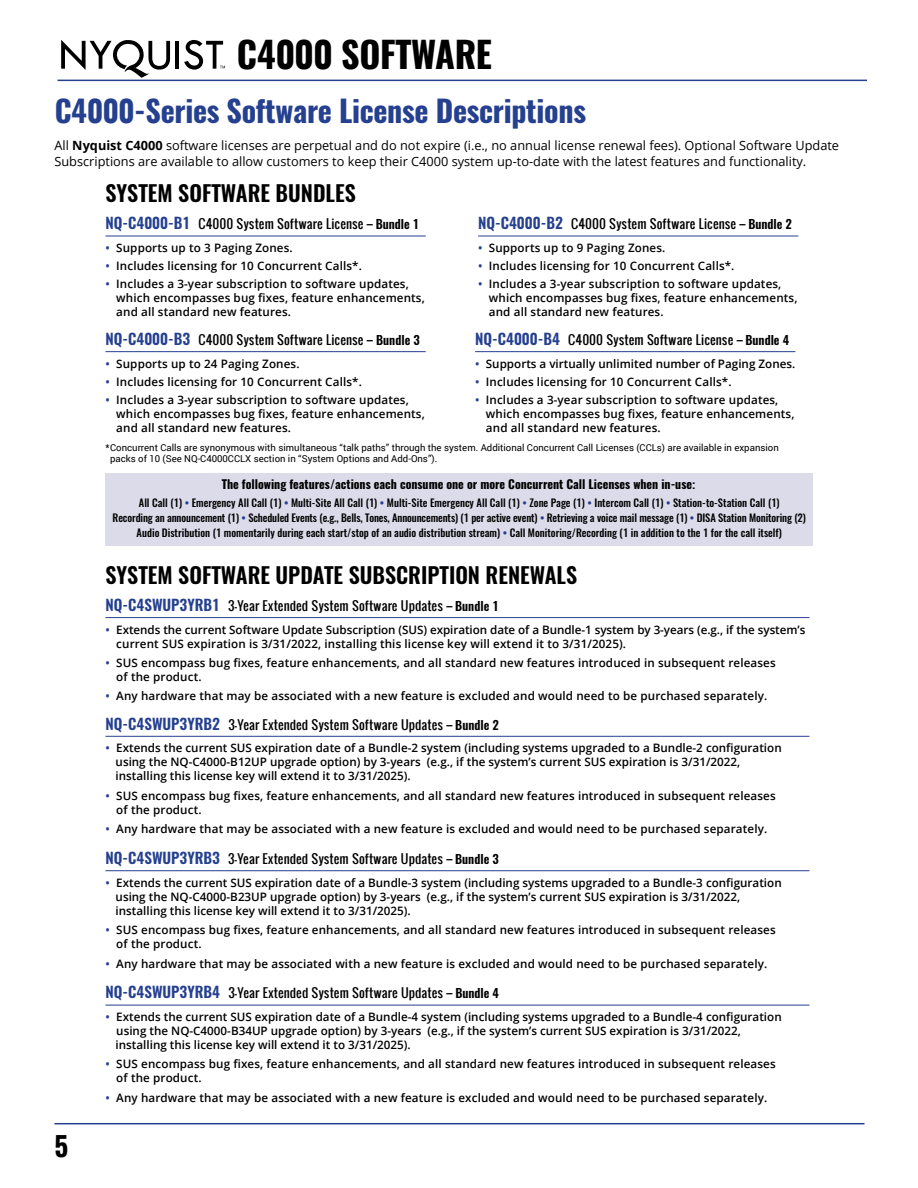
<style>
.page{position:relative;width:918px;height:1188px;background:#fff}
.page>*{position:absolute;margin:0;border:0;box-sizing:border-box;transform-origin:0 0}
.t1{font:700 36px "Oswald";letter-spacing:-.01em;color:#000}
.t2{font:700 30px "Oswald";letter-spacing:-.01em;color:#25408f}
.t3{font:700 27px "Oswald";color:#000}
.t4{font:600 21.9px "Oswald";color:#000}
.t5{font:12.75px/15.3px "Open Sans";color:#000}
.t6{font:12.3px "Oswald";color:#000}
.t7{font:700 12px "Oswald";color:#000}
.t8{font:600 11.7px/14px "Open Sans";letter-spacing:.01em;color:#000}
.t9{font:500 10.5px/15px "Oswald";color:#000;text-align:center}
.t10{font:9.6px/10.9px "Roboto";color:#000}
.s1{font-weight:700}
.s2{font-weight:600;font-size:15px;color:#25408f}
.s3{font-weight:600}
.s4{color:#25408f}
.s5{font-family:"Roboto"}
</style>
<div class="page">
<div style="left:105px;top:473px;width:707px;height:73px;background:#dcdbea"></div>
<hr style="left:54px;top:1123px;width:810px;height:1px;background:#25408f">
<hr style="left:176px;top:41px;width:3px;height:28px;background:#000">
<svg style="left:184px;top:40px;width:41px;height:30px"></svg>
<svg style="left:61px;top:40px;width:109px;height:38px"></svg>
<hr style="left:58px;top:80px;width:809px;height:1px;background:#25408f">
<hr style="left:105px;top:236px;width:321px;height:1px;background:#25408f">
<hr style="left:478px;top:236px;width:320px;height:1px;background:#25408f">
<hr style="left:105px;top:351px;width:321px;height:1px;background:#25408f">
<hr style="left:475px;top:351px;width:320px;height:1px;background:#25408f">
<hr style="left:105px;top:617px;width:704px;height:1px;background:#25408f">
<hr style="left:105px;top:736px;width:704px;height:1px;background:#25408f">
<hr style="left:105px;top:870px;width:704px;height:1px;background:#25408f">
<hr style="left:105px;top:1005px;width:704px;height:1px;background:#25408f">
<h1 class="t1" style="left:237px;top:35px;width:257px">C4000 SOFTWARE</h1>
<h2 class="t2" style="left:55px;top:96px;width:533px">C4000-Series Software License Descriptions</h2>
<p class="t5" style="left:54px;top:138px;width:786px">All <span class="s1">Nyquist C4000</span> software licenses are perpetual and do not expire (i.e., no annual license renewal fees). Optional Software Update<br>Subscriptions are available to allow customers to keep their C4000 system up-to-date with the latest features and functionality.</p>
<h3 class="t4" style="left:105px;top:182px;width:252px">SYSTEM SOFTWARE BUNDLES</h3>
<p class="t6" style="left:105px;top:215px;width:315px"><span class="s2">NQ-C4000-B1</span> C4000 System Software License <span class="s3">– Bundle 1</span></p>
<p class="t6" style="left:478px;top:215px;width:315px"><span class="s2">NQ-C4000-B2</span> C4000 System Software License <span class="s3">– Bundle 2</span></p>
<p class="t8" style="left:105px;top:241px;width:189px"><span class="s4">•</span> Supports up to 3 Paging Zones.</p>
<p class="t8" style="left:105px;top:259px;width:258px"><span class="s4">•</span> Includes licensing for 10 Concurrent Calls*.</p>
<p class="t8" style="left:116px;top:277px;width:310px;text-indent:-11px"><span class="s4">•</span> Includes a 3-year subscription to software updates, which encompasses bug fixes, feature enhancements, and all standard new features.</p>
<p class="t8" style="left:478px;top:241px;width:189px"><span class="s4">•</span> Supports up to 9 Paging Zones.</p>
<p class="t8" style="left:478px;top:259px;width:258px"><span class="s4">•</span> Includes licensing for 10 Concurrent Calls*.</p>
<p class="t8" style="left:489px;top:277px;width:310px;text-indent:-11px"><span class="s4">•</span> Includes a 3-year subscription to software updates, which encompasses bug fixes, feature enhancements, and all standard new features.</p>
<p class="t6" style="left:105px;top:330px;width:316px"><span class="s2">NQ-C4000-B3</span> C4000 System Software License <span class="s3">– Bundle 3</span></p>
<p class="t6" style="left:475px;top:330px;width:316px"><span class="s2">NQ-C4000-B4</span> C4000 System Software License <span class="s3">– Bundle 4</span></p>
<p class="t8" style="left:105px;top:356px;width:196px"><span class="s4">•</span> Supports up to 24 Paging Zones.</p>
<p class="t8" style="left:105px;top:374px;width:258px"><span class="s4">•</span> Includes licensing for 10 Concurrent Calls*.</p>
<p class="t8" style="left:116px;top:392px;width:310px;text-indent:-11px"><span class="s4">•</span> Includes a 3-year subscription to software updates, which encompasses bug fixes, feature enhancements, and all standard new features.</p>
<p class="t8" style="left:475px;top:356px;width:322px"><span class="s4">•</span> Supports a virtually unlimited number of Paging Zones.</p>
<p class="t8" style="left:475px;top:374px;width:258px"><span class="s4">•</span> Includes licensing for 10 Concurrent Calls*.</p>
<p class="t8" style="left:486px;top:392px;width:310px;text-indent:-11px"><span class="s4">•</span> Includes a 3-year subscription to software updates, which encompasses bug fixes, feature enhancements, and all standard new features.</p>
<p class="t10" style="left:110px;top:442px;width:670px;text-indent:-5px">* Concurrent Calls are synonymous with simultaneous “talk paths” through the system. Additional Concurrent Call Licenses (CCLs) are available in expansion packs of 10 (See NQ-C4000CCLX section in “System Options and Add-Ons”).</p>
<p class="t7" style="left:222px;top:478px;width:475px">The following features/actions each consume one or more Concurrent Call Licenses when in-use<span class="s5">:</span></p>
<p class="t9" style="left:113px;top:496px;width:695px">All Call (1) <span class="s4">•</span> Emergency All Call (1) <span class="s4">•</span> Multi-Site All Call (1) <span class="s4">•</span> Multi-Site Emergency All Call (1) <span class="s4">•</span> Zone Page (1) <span class="s4">•</span> Intercom Call (1) <span class="s4">•</span> Station-to-Station Call (1)<br>Recording an announcement (1) <span class="s4">•</span> Scheduled Events (e.g., Bells, Tones, Announcements) (1 per active event) <span class="s4">•</span> Retrieving a voice mail message (1) <span class="s4">•</span> DISA Station Monitoring (2)<br>Audio Distribution (1 momentarily during each start/stop of an audio distribution stream) <span class="s4">•</span> Call Monitoring/Recording (1 in addition to the 1 for the call itself)</p>
<h3 class="t4" style="left:105px;top:564px;width:473px">SYSTEM SOFTWARE UPDATE SUBSCRIPTION RENEWALS</h3>
<p class="t6" style="left:105px;top:596px;width:395px"><span class="s2">NQ-C4SWUP3YRB1</span> 3-Year Extended System Software Updates <span class="s3">– Bundle 1</span></p>
<p class="t8" style="left:116px;top:622px;width:691px;text-indent:-11px"><span class="s4">•</span> Extends the current Software Update Subscription (SUS) expiration date of a Bundle-1 system by 3-years (e.g., if the system’s current SUS expiration is 3/31/2022, installing this license key will extend it to 3/31/2025).</p>
<p class="t8" style="left:116px;top:656px;width:661px;text-indent:-11px"><span class="s4">•</span> SUS encompass bug fixes, feature enhancements, and all standard new features introduced in subsequent releases of the product.</p>
<p class="t8" style="left:105px;top:689px;width:663px"><span class="s4">•</span> Any hardware that may be associated with a new feature is excluded and would need to be purchased separately.</p>
<p class="t6" style="left:105px;top:715px;width:395px"><span class="s2">NQ-C4SWUP3YRB2</span> 3-Year Extended System Software Updates <span class="s3">– Bundle 2</span></p>
<p class="t8" style="left:116px;top:741px;width:668px;text-indent:-10px"><span class="s4">•</span> Extends the current SUS expiration date of a Bundle-2 system (including systems upgraded to a Bundle-2 configuration using the NQ-C4000-B12UP upgrade option) by 3-years (e.g., if the system’s current SUS expiration is 3/31/2022, installing this license key will extend it to 3/31/2025).</p>
<p class="t8" style="left:116px;top:788px;width:661px;text-indent:-11px"><span class="s4">•</span> SUS encompass bug fixes, feature enhancements, and all standard new features introduced in subsequent releases of the product.</p>
<p class="t8" style="left:105px;top:822px;width:663px"><span class="s4">•</span> Any hardware that may be associated with a new feature is excluded and would need to be purchased separately.</p>
<p class="t6" style="left:105px;top:849px;width:395px"><span class="s2">NQ-C4SWUP3YRB3</span> 3-Year Extended System Software Updates <span class="s3">– Bundle 3</span></p>
<p class="t8" style="left:116px;top:875px;width:668px;text-indent:-10px"><span class="s4">•</span> Extends the current SUS expiration date of a Bundle-3 system (including systems upgraded to a Bundle-3 configuration using the NQ-C4000-B23UP upgrade option) by 3-years (e.g., if the system’s current SUS expiration is 3/31/2022, installing this license key will extend it to 3/31/2025).</p>
<p class="t8" style="left:116px;top:923px;width:661px;text-indent:-11px"><span class="s4">•</span> SUS encompass bug fixes, feature enhancements, and all standard new features introduced in subsequent releases of the product.</p>
<p class="t8" style="left:105px;top:956px;width:663px"><span class="s4">•</span> Any hardware that may be associated with a new feature is excluded and would need to be purchased separately.</p>
<p class="t6" style="left:105px;top:984px;width:395px"><span class="s2">NQ-C4SWUP3YRB4</span> 3-Year Extended System Software Updates <span class="s3">– Bundle 4</span></p>
<h3 class="t3" style="left:54px;top:1132px;width:16px">5</h3>
<p class="t8" style="left:116px;top:1010px;width:668px;text-indent:-10px"><span class="s4">•</span> Extends the current SUS expiration date of a Bundle-4 system (including systems upgraded to a Bundle-4 configuration using the NQ-C4000-B34UP upgrade option) by 3-years (e.g., if the system’s current SUS expiration is 3/31/2022, installing this license key will extend it to 3/31/2025).</p>
<p class="t8" style="left:116px;top:1057px;width:661px;text-indent:-11px"><span class="s4">•</span> SUS encompass bug fixes, feature enhancements, and all standard new features introduced in subsequent releases of the product.</p>
<p class="t8" style="left:105px;top:1090px;width:663px"><span class="s4">•</span> Any hardware that may be associated with a new feature is excluded and would need to be purchased separately.</p>
</div>
